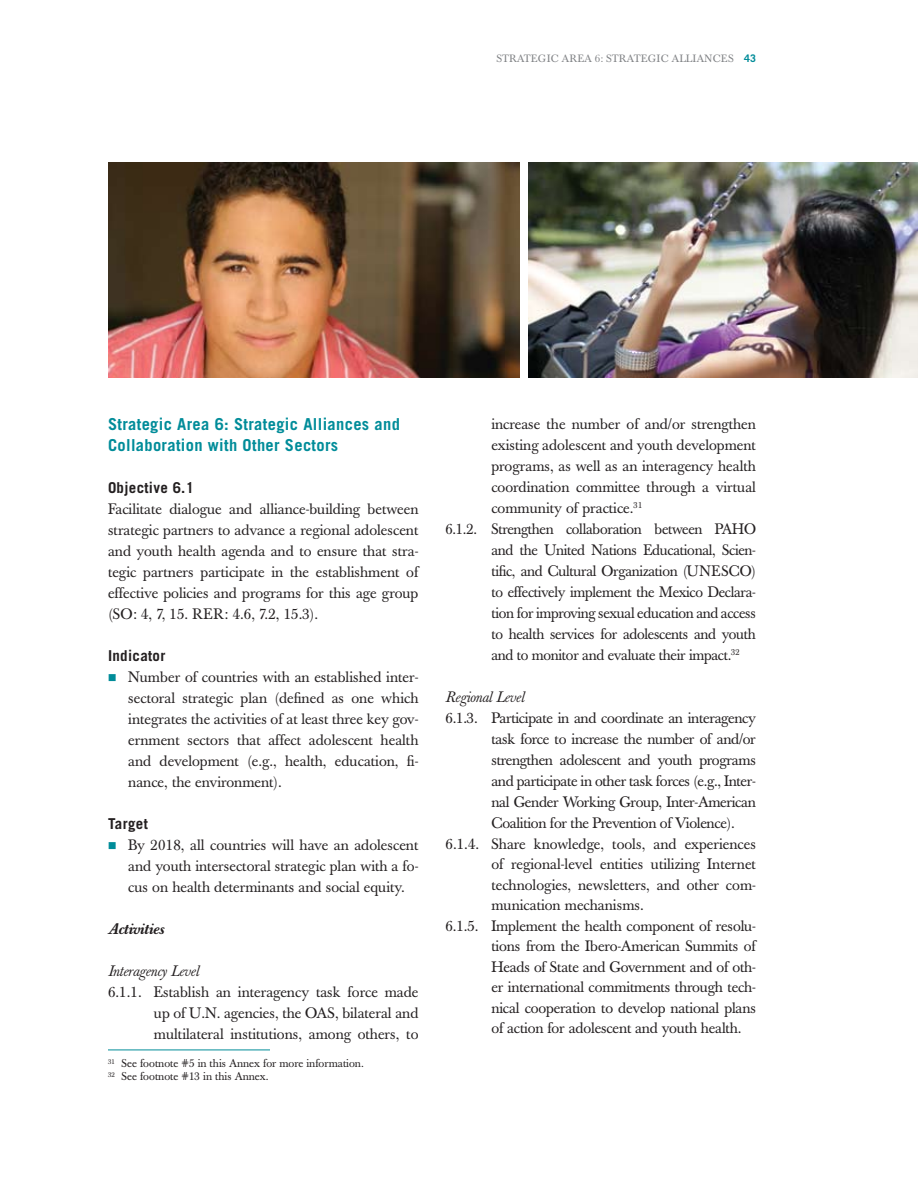
<style>
.page{position:relative;width:918px;height:1188px;background:#fff}
.page>*{position:absolute;margin:0;border:0;box-sizing:border-box;transform-origin:0 0}
.t1{font:700 16.5px/21px "Trade Gothic";letter-spacing:.02em;color:#008c99}
.t2{font:15px/21px "Baskerville";letter-spacing:-.01em;color:#231f20;text-align:justify}
.t3{font:italic 15px "Baskerville";color:#231f20}
.t4{font:700 15px "Trade Gothic";letter-spacing:.02em;color:#231f20}
.t5{font:italic 15px "Baskerville Book Med";color:#231f20}
.t6{font:11.25px "Baskerville";color:#231f20}
.t7{font:10.5px "Baskerville BE";color:#808285}
.t8{font:7.05px "Baskerville";color:#231f20}
.s1{font-family:"Trade Gothic";font-weight:700;color:#008c99}
</style>
<div class="page">
<hr style="left:108px;top:1050px;width:162px;height:1px;background:#008c99">
<img style="left:529px;top:162px;width:389px;height:215px">
<img style="left:108px;top:162px;width:412px;height:215px">
<p class="t7" style="left:496px;top:52px;width:14px">STRATEGIC</p>
<p class="t7" style="left:562px;top:52px;width:17px">AREA</p>
<p class="t7" style="left:595px;top:52px;width:163px">6: STRATEGIC ALLIANCES <span class="s1">43</span></p>
<p class="t1" style="left:108px;top:414px;width:293px">Strategic Area 6: Strategic Alliances and<br>Collaboration with Other Sectors</p>
<p class="t4" style="left:108px;top:479px;width:88px">Objective 6.1</p>
<p class="t2" style="left:108px;top:499px;width:312px">Facilitate dialogue and alliance-building between strategic partners to advance a regional adolescent and youth health agenda and to ensure that stra&shy;tegic partners participate in the establishment of effective policies and programs for this age group (SO: 4, 7, 15. RER: 4.6, 7.2, 15.3).</p>
<p class="t4" style="left:108px;top:647px;width:59px">Indicator</p>
<p class="t2" style="left:128px;top:667px;width:292px">Number of countries with an established inter&shy;sectoral strategic plan (defined as one which integrates the activities of at least three key gov&shy;ernment sectors that affect adolescent health and development (e.g., health, education, fi&shy;nance, the environment).</p>
<p class="t4" style="left:108px;top:815px;width:41px">Target</p>
<p class="t2" style="left:128px;top:835px;width:292px">By 2018, all countries will have an adolescent and youth intersectoral strategic plan with a fo&shy;cus on health determinants and social equity.</p>
<p class="t5" style="left:108px;top:921px;width:57px">Activities</p>
<p class="t3" style="left:108px;top:962px;width:92px">Interagency Level</p>
<p class="t2" style="left:154px;top:982px;width:266px;text-indent:-46px">6.1.1. Establish an interagency task force made up of U.N. agencies, the OAS, bilateral and multilateral institutions, among others, to</p>
<p class="t6" style="left:122px;top:1056px;width:244px">See footnote #5 in this Annex for more information.</p>
<p class="t8" style="left:108px;top:1057px;width:9px">31</p>
<p class="t6" style="left:122px;top:1070px;width:148px">See footnote #13 in this Annex.</p>
<p class="t8" style="left:108px;top:1070px;width:9px">32</p>
<p class="t2" style="left:491px;top:414px;width:266px">increase the number of and/or strengthen</p>
<p class="t2" style="left:491px;top:435px;width:266px">existing adolescent and youth development</p>
<p class="t2" style="left:491px;top:456px;width:266px">programs, as well as an interagency health</p>
<p class="t2" style="left:491px;top:477px;width:266px">coordination committee through a virtual</p>
<p class="t2" style="left:491px;top:498px;width:153px">community of practice.<sup>31</sup></p>
<p class="t2" style="left:446px;top:519px;width:312px">6.1.2. Strengthen collaboration between PAHO</p>
<p class="t2" style="left:491px;top:540px;width:266px">and the United Nations Educational, Scien-</p>
<p class="t2" style="left:491px;top:561px;width:266px">tific, and Cultural Organization (UNESCO)</p>
<p class="t2" style="left:491px;top:582px;width:266px">to effectively implement the Mexico Declara-</p>
<p class="t2" style="left:491px;top:603px;width:266px">tion for improving sexual education and access</p>
<p class="t2" style="left:491px;top:624px;width:266px">to health services for adolescents and youth</p>
<p class="t2" style="left:491px;top:645px;width:250px">and to monitor and evaluate their impact.<sup>32</sup></p>
<p class="t3" style="left:446px;top:688px;width:80px">Regional Level</p>
<p class="t2" style="left:446px;top:708px;width:312px">6.1.3. Participate in and coordinate an interagency</p>
<p class="t2" style="left:491px;top:729px;width:266px">task force to increase the number of and/or</p>
<p class="t2" style="left:491px;top:750px;width:266px">strengthen adolescent and youth programs</p>
<p class="t2" style="left:491px;top:771px;width:266px">and participate in other task forces (e.g., Inter-</p>
<p class="t2" style="left:491px;top:792px;width:266px">nal Gender Working Group, Inter-American</p>
<p class="t2" style="left:491px;top:813px;width:245px">Coalition for the Prevention of Violence).</p>
<p class="t2" style="left:446px;top:833px;width:312px">6.1.4. Share knowledge, tools, and experiences</p>
<p class="t2" style="left:491px;top:854px;width:266px">of regional-level entities utilizing Internet</p>
<p class="t2" style="left:491px;top:874px;width:266px">technologies, newsletters, and other com-</p>
<p class="t2" style="left:491px;top:895px;width:154px">munication mechanisms.</p>
<p class="t2" style="left:446px;top:915px;width:312px">6.1.5. Implement the health component of resolu-</p>
<p class="t2" style="left:491px;top:936px;width:266px">tions from the Ibero-American Summits of</p>
<p class="t2" style="left:491px;top:957px;width:266px">Heads of State and Government and of oth-</p>
<p class="t2" style="left:491px;top:977px;width:266px">er international commitments through tech-</p>
<p class="t2" style="left:491px;top:998px;width:266px">nical cooperation to develop national plans</p>
<p class="t2" style="left:491px;top:1018px;width:252px">of action for adolescent and youth health.</p>
</div>
